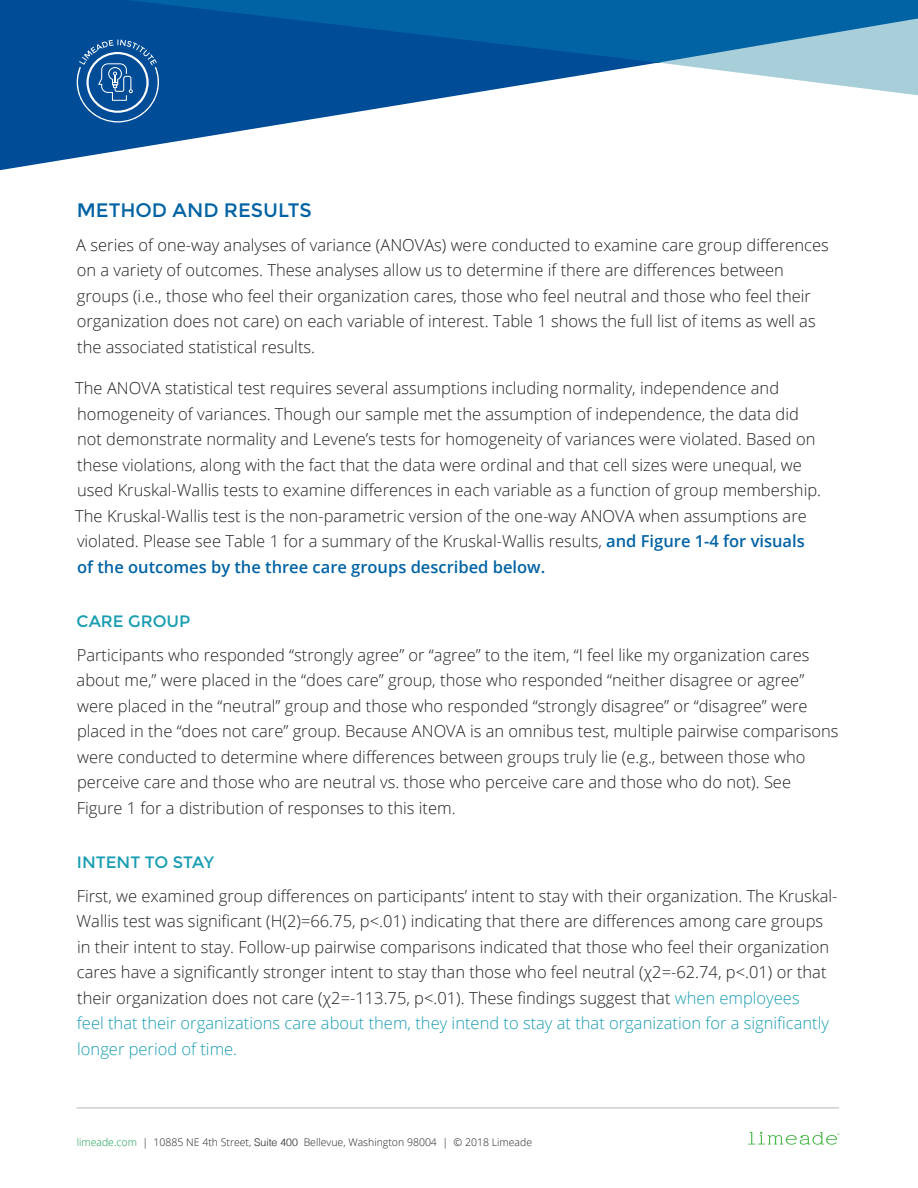
<style>
.page{position:relative;width:918px;height:1188px;background:#fff}
.page>*{position:absolute;margin:0;border:0;box-sizing:border-box;transform-origin:0 0}
.Bullets{font:19.5px "Montserrat";color:#0163a4}
.body{font:300 16.5px/25.5px "Open Sans";color:#231f20}
.body-2{font:16.5px "Montserrat";color:#199db2}
.Bullets-2{font:16.5px "Montserrat";color:#199db2}
.t1{font:300 10.5px "Open Sans";color:#231f20}
.s1{font-weight:600;color:#0163a4}
.s2{color:#199db2}
.s3{color:#109b48}
.s4{font-family:"Helvetica"}
</style>
<div class="page">
<hr style="left:77px;top:1108px;width:762px;height:1px;background:#b4b5b8">
<svg style="left:748px;top:1132px;width:91px;height:13px"></svg>
<div style="left:0;top:0;width:918px;height:63px;background:#0163a4"></div>
<svg style="left:0;top:0;width:657px;height:171px;fill:#00529a"></svg>
<svg style="left:659px;top:18px;width:259px;height:77px"></svg>
<svg style="left:77px;top:40px;width:82px;height:82px;background:#2767a6"></svg>
<p class="Bullets" style="left:77px;top:198px;width:237px">METHOD AND RESULTS</p>
<p class="body" style="left:76px;top:232px;width:754px">A series of one-way analyses of variance (ANOVAs) were conducted to examine care group differences on a variety of outcomes. These analyses allow us to determine if there are differences between groups (i.e., those who feel their organization cares, those who feel neutral and those who feel their organization does not care) on each variable of interest. Table 1 shows the full list of items as well as the associated statistical results.</p>
<p class="body" style="left:75px;top:375px;width:747px">The ANOVA statistical test requires several assumptions including normality, independence and homogeneity of variances. Though our sample met the assumption of independence, the data did not demonstrate normality and Levene’s tests for homogeneity of variances were violated. Based on these violations, along with the fact that the data were ordinal and that cell sizes were unequal, we used Kruskal-Wallis tests to examine differences in each variable as a function of group membership.<br>The Kruskal-Wallis test is the non-parametric version of the one-way ANOVA when assumptions are violated. Please see Table 1 for a summary of the Kruskal-Wallis results, <span class="s1">and Figure 1-4 for visuals of the outcomes by the three care groups described below.</span></p>
<p class="Bullets-2" style="left:77px;top:611px;width:116px">CARE GROUP</p>
<p class="body" style="left:77px;top:642px;width:763px">Participants who responded “strongly agree” or “agree” to the item, “I feel like my organization cares about me,” were placed in the “does care” group, those who responded “neither disagree or agree” were placed in the “neutral” group and those who responded “strongly disagree” or “disagree” were placed in the “does not care” group. Because ANOVA is an omnibus test, multiple pairwise comparisons were conducted to determine where differences between groups truly lie (e.g., between those who perceive care and those who are neutral vs. those who perceive care and those who do not). See Figure 1 for a distribution of responses to this item.</p>
<p class="body-2" style="left:77px;top:852px;width:139px">INTENT TO STAY</p>
<p class="body" style="left:77px;top:883px;width:763px">First, we examined group differences on participants’ intent to stay with their organization. The Kruskal-Wallis test was significant (H(2)=66.75, p&lt;.01) indicating that there are differences among care groups in their intent to stay. Follow-up pairwise comparisons indicated that those who feel their organization cares have a significantly stronger intent to stay than those who feel neutral (χ2=-62.74, p&lt;.01) or that their organization does not care (χ2=-113.75, p&lt;.01). These findings suggest that <span class="s2">when employees<br>feel that their organizations care about them, they intend to stay at that organization for a significantly longer period of time.</span></p>
<p class="t1" style="left:77px;top:1135px;width:457px"><span class="s3">limeade.com</span> | 10885 NE 4th Street, <span class="s4">Suite 400</span> Bellevue, Washington 98004 | © 2018 Limeade</p>
</div>
